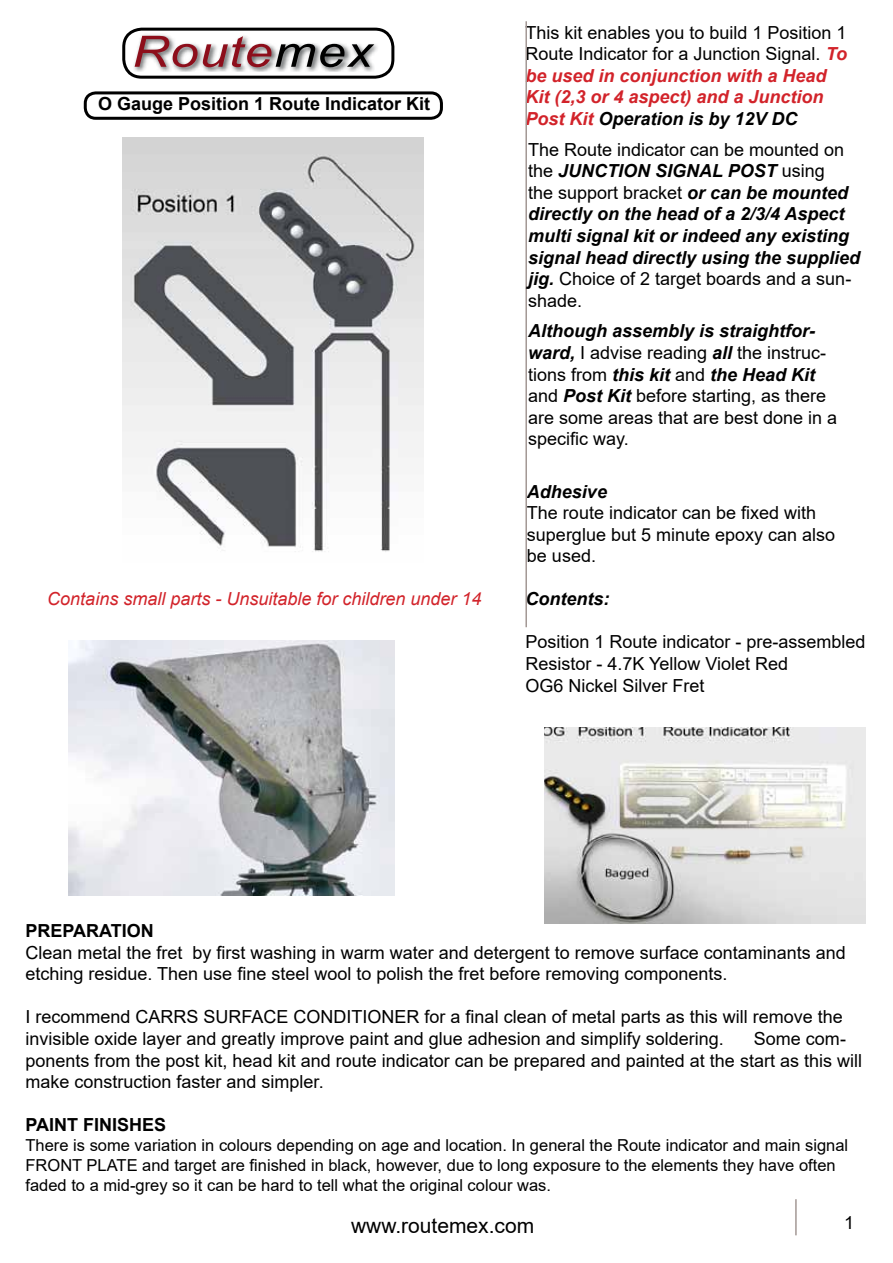
<style>
.page{position:relative;width:893px;height:1263px;background:#fff}
.page>*{position:absolute;margin:0;border:0;box-sizing:border-box;transform-origin:0 0}
.t1{font:italic 43.2px "Arial";letter-spacing:.025em;color:#8d0e1b;scale:1.17 1}
.t2{font:21px "Arial";color:#000}
.t3{font:18px/21.6px "Arial";color:#000}
.t4{font:italic 700 18px/21.6px "Arial";color:#000}
.t5{font:700 18px "Arial";color:#000}
.t6{font:italic 18px "Arial";color:#d2232a}
.t7{font:16.5px/19.8px "Arial";color:#000}
.s1{color:#000}
.s2{font-weight:700;font-style:italic;color:#d2232a}
.s3{font-weight:700;font-style:italic}
.s4{font-weight:400;font-style:normal}
</style>
<div class="page">
<img style="left:127px;top:33px;width:250px;height:38px">
<hr style="left:525px;top:21px;width:2px;height:606px;background:#a39895">
<hr style="left:795px;top:1199px;width:2px;height:36px;background:#a39895">
<div style="left:84px;top:91px;width:359px;height:29px;border:3px solid #000;border-radius:11px"></div>
<div style="left:122px;top:28px;width:272px;height:51px;border:3px solid #000;border-radius:18px"></div>
<img style="left:544px;top:728px;width:321px;height:196px">
<img style="left:122px;top:137px;width:302px;height:415px">
<img style="left:69px;top:641px;width:325px;height:255px">
<h1 class="t1" style="left:132px;top:24px;width:207px">Route<span class="s1">mex</span></h1>
<p class="t5" style="left:98px;top:91px;width:334px">O Gauge Position 1 Route Indicator Kit</p>
<p class="t6" style="left:47px;top:587px;width:436px">Contains small parts - Unsuitable for children under 14</p>
<p class="t3" style="left:525px;top:21px;width:323px">This kit enables you to build 1 Position 1<br>Route Indicator for a Junction Signal. <span class="s2">To be used in conjunction with a Head Kit (2,3 or 4 aspect) and a Junction Post Kit</span> <span class="s3">Operation is by 12V DC</span></p>
<p class="t4" style="left:528px;top:139px;width:334px"><span class="s4">The Route indicator can be mounted on the</span> JUNCTION SIGNAL POST <span class="s4">using<br>the support bracket</span> or can be mounted directly on the head of a 2/3/4 Aspect multi signal kit or indeed any existing signal head directly using the supplied jig. <span class="s4">Choice of 2 target boards and a sun&shy;shade.</span></p>
<p class="t3" style="left:528px;top:320px;width:311px"><span class="s3">Although assembly is straightfor&shy;ward,</span> I advise reading <span class="s3">all</span> the instruc&shy;tions from <span class="s3">this kit</span> and <span class="s3">the Head Kit </span>and <span class="s3">Post Kit</span> before starting, as there are some areas that are best done in a specific way.</p>
<p class="t4" style="left:527px;top:481px;width:82px">Adhesive</p>
<p class="t3" style="left:527px;top:502px;width:310px">The route indicator can be fixed with superglue but 5 minute epoxy can also be used.</p>
<p class="t4" style="left:525px;top:589px;width:85px">Contents:</p>
<p class="t3" style="left:525px;top:631px;width:342px">Position 1 Route indicator - pre-assembled<br>Resistor - 4.7K Yellow Violet Red<br>OG6 Nickel Silver Fret</p>
<p class="t5" style="left:26px;top:918px;width:130px">PREPARATION</p>
<p class="t3" style="left:26px;top:941px;width:822px">Clean metal the fret by first washing in warm water and detergent to remove surface contaminants and etching residue. Then use fine steel wool to polish the fret before removing components.</p>
<p class="t3" style="left:26px;top:1006px;width:819px">I recommend CARRS SURFACE CONDITIONER for a final clean of metal parts as this will remove the invisible oxide layer and greatly improve paint and glue adhesion and simplify soldering.</p>
<p class="t3" style="left:26px;top:1028px;width:838px;text-indent:728px">Some com&shy;ponents from the post kit, head kit and route indicator can be prepared and painted at the start as this will make construction faster and simpler.</p>
<p class="t5" style="left:26px;top:1112px;width:142px">PAINT FINISHES</p>
<p class="t7" style="left:26px;top:1135px;width:824px">There is some variation in colours depending on age and location. In general the Route indicator and main signal<br>FRONT PLATE and target are finished in black, however, due to long exposure to the elements they have often faded to a mid-grey so it can be hard to tell what the original colour was.</p>
<p class="t2" style="left:351px;top:1211px;width:185px">www.routemex.com</p>
<p class="t3" style="left:844px;top:1212px;width:12px">1</p>
</div>
